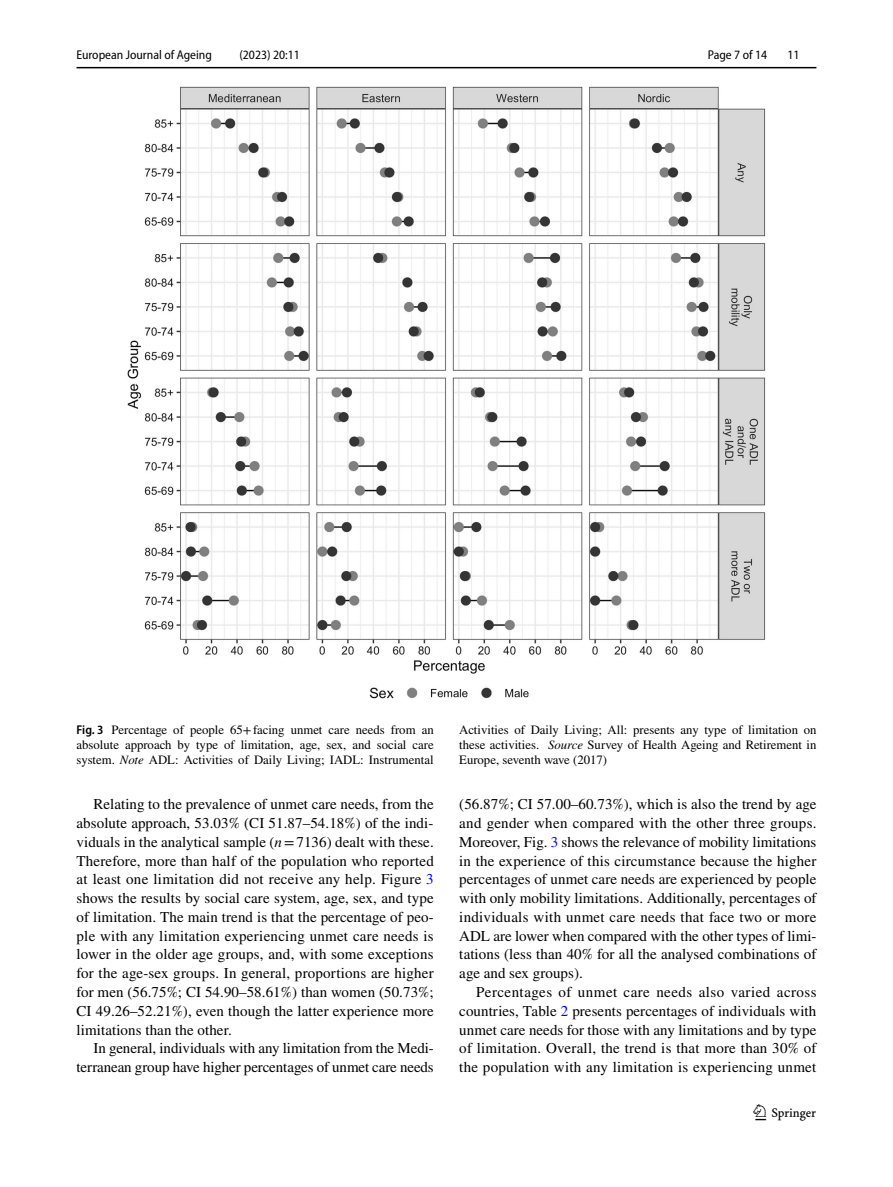
<style>
.page{position:relative;width:893px;height:1187px;background:#fff}
.page>*{position:absolute;margin:0;border:0;box-sizing:border-box;transform-origin:0 0}
.t1{font:22.5px "Springnew Regular 3";color:#000}
.t2{font:15px/18.8px "STIX";letter-spacing:.005em;color:#000;text-align:justify}
.t3{font:12.75px/15px "STIX";color:#000;text-align:justify}
.t4{font:semi-condensed 12.75px "Myriad Pro";color:#000}
.s1{font-family:"Myriad Pro";font-weight:600;font-stretch:semi-condensed}
.s2{font-style:italic}
.s3{color:#00f}
</style>
<div class="page">
<hr style="left:77px;top:67px;width:739px;height:1px;background:#000">
<img style="left:128px;top:87px;width:637px;height:611px">
<p class="t4" style="left:77px;top:48px;width:137px">European Journal of Ageing</p>
<p class="t4" style="left:239px;top:48px;width:62px">(2023) 20:11</p>
<p class="t4" style="left:708px;top:48px;width:61px">Page 7 of 14</p>
<p class="t4" style="left:787px;top:48px;width:14px">11</p>
<p class="t3" style="left:77px;top:723px;width:359px"><span class="s1">Fig. 3</span> Percentage of people 65+facing unmet care needs from an absolute approach by type of limitation, age, sex, and social care system. <span class="s2">Note</span> ADL: Activities of Daily Living; IADL: Instrumental</p>
<p class="t3" style="left:459px;top:723px;width:359px">Activities of Daily Living; All: presents any type of limitation on these activities. <span class="s2">Source</span> Survey of Health Ageing and Retirement in Europe, seventh wave (2017)</p>
<p class="t2" style="left:77px;top:796px;width:359px;text-indent:17px">Relating to the prevalence of unmet care needs, from the absolute approach, 53.03% (CI 51.87–54.18%) of the indi&shy;viduals in the analytical sample (<span class="s2">n</span>=7136) dealt with these.<br>Therefore, more than half of the population who reported at least one limitation did not receive any help. Figure <span class="s3">3 </span>shows the results by social care system, age, sex, and type of limitation. The main trend is that the percentage of peo&shy;ple with any limitation experiencing unmet care needs is lower in the older age groups, and, with some exceptions for the age-sex groups. In general, proportions are higher for men (56.75%; CI 54.90–58.61%) than women (50.73%; CI 49.26–52.21%), even though the latter experience more limitations than the other.</p>
<p class="t2" style="left:77px;top:1039px;width:359px;text-align:right">In general, individuals with any limitation from the Medi&shy;terranean group have higher percentages of unmet care needs</p>
<p class="t2" style="left:459px;top:796px;width:359px">(56.87%; CI 57.00–60.73%), which is also the trend by age and gender when compared with the other three groups.<br>Moreover, Fig. <span class="s3">3</span> shows the relevance of mobility limitations in the experience of this circumstance because the higher percentages of unmet care needs are experienced by people with only mobility limitations. Additionally, percentages of individuals with unmet care needs that face two or more ADL are lower when compared with the other types of limi&shy;tations (less than 40% for all the analysed combinations of age and sex groups).</p>
<p class="t2" style="left:459px;top:983px;width:359px;text-indent:17px">Percentages of unmet care needs also varied across countries, Table <span class="s3">2</span> presents percentages of individuals with unmet care needs for those with any limitations and by type of limitation. Overall, the trend is that more than 30% of the population with any limitation is experiencing unmet</p>
<h1 class="t1" style="left:755px;top:1104px;width:62px">1 3</h1>
</div>
